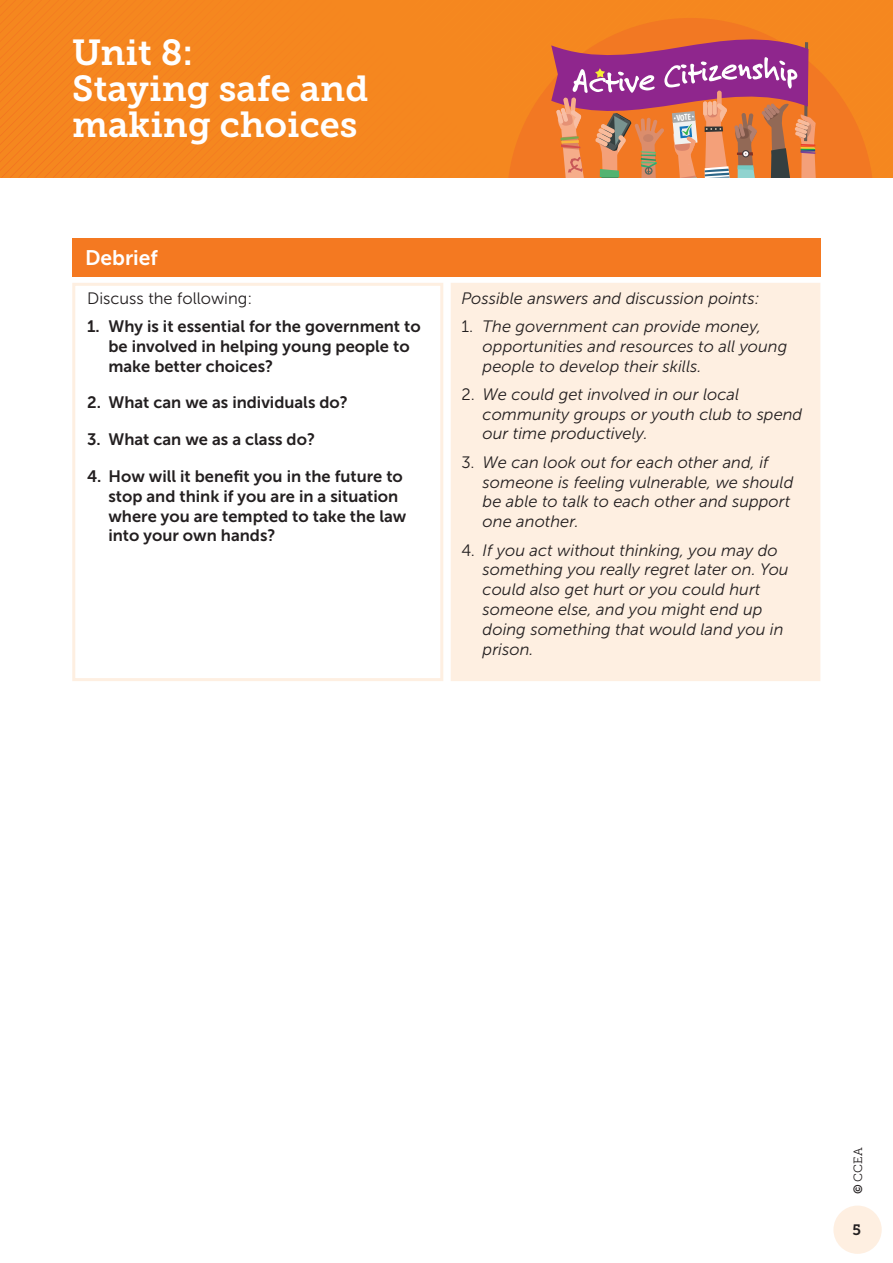
<style>
.page{position:relative;width:893px;height:1263px;background:#fff}
.page>*{position:absolute;margin:0;border:0;box-sizing:border-box;transform-origin:0 0}
.t1{font:36px/36px "Museo Slab 700";color:#fff}
.Table_H1{font:21px "Museo Sans 700";color:#fff}
.Body_Text{font:italic 16.5px/19.8px "Museo Sans 300";color:#231f20}
.t2{font:16.5px/19.8px "Museo Sans 700";color:#231f20}
.Body_Text-2{font:16.5px "Museo Sans 300";color:#231f20}
.t3{font:15px "Museo Slab 700";color:#231f20}
.t4{font:12px "Museo Slab 300";color:#231f20}
.t5{font:700 condensed 9px "Myriad Pro";color:#fff}
.s1{font-style:normal}
.s2{font-family:"Museo Sans 700"}
</style>
<div class="page">
<svg style="left:0;top:0;width:893px;height:178px;background:#e97e30"></svg>
<div style="left:833px;top:1205px;width:49px;height:49px;background:#feefe1;border-radius:50%"></div>
<div style="left:451px;top:283px;width:369px;height:398px;background:#feefe1"></div>
<svg style="left:72px;top:283px;width:371px;height:398px"></svg>
<div style="left:72px;top:238px;width:749px;height:38px;background:#f47921"></div>
<h1 class="t1" style="left:72px;top:35px;width:298px">Unit 8:<br>Staying safe and making choices</h1>
<p class="t5" style="left:676px;top:113px;width:16px;rotate:-6deg">VOTE</p>
<p class="Table_H1" style="left:85px;top:246px;width:74px">Debrief</p>
<p class="Body_Text-2" style="left:87px;top:289px;width:167px">Discuss the following:</p>
<p class="t2" style="left:108px;top:316px;width:314px;text-indent:-21px">1. Why is it essential for the government to be involved in helping young people to make better choices?</p>
<p class="t2" style="left:87px;top:393px;width:262px">2. What can we as individuals do?</p>
<p class="t2" style="left:87px;top:430px;width:229px">3. What can we as a class do?</p>
<p class="t2" style="left:108px;top:466px;width:299px;text-indent:-21px">4. How will it benefit you in the future to stop and think if you are in a situation where you are tempted to take the law into your own hands?</p>
<p class="Body_Text" style="left:461px;top:288px;width:300px">Possible answers and discussion points:</p>
<p class="Body_Text" style="left:483px;top:316px;width:306px;text-indent:-21px"><span class="s1">1.</span> The government can provide money, opportunities and resources to all young people to develop their skills.</p>
<p class="Body_Text" style="left:483px;top:384px;width:321px;text-indent:-21px"><span class="s1">2.</span> We could get involved in our local community groups or youth club to spend our time productively.</p>
<p class="Body_Text" style="left:483px;top:452px;width:312px;text-indent:-21px"><span class="s1">3.</span> We can look out for each other and, if someone is feeling vulnerable, we should be able to talk to each other and support one another.</p>
<p class="Body_Text" style="left:483px;top:540px;width:308px;text-indent:-21px"><span class="s1">4.</span> If you act without thinking, you may do something you really regret later on. You could also get hurt or you could hurt someone else, and you might end up doing something that would land you in prison.</p>
<p class="t4" style="left:851px;top:1194px;width:49px;rotate:-90deg"><span class="s2">©</span> CCEA</p>
<p class="t3" style="left:852px;top:1221px;width:10px">5</p>
</div>
